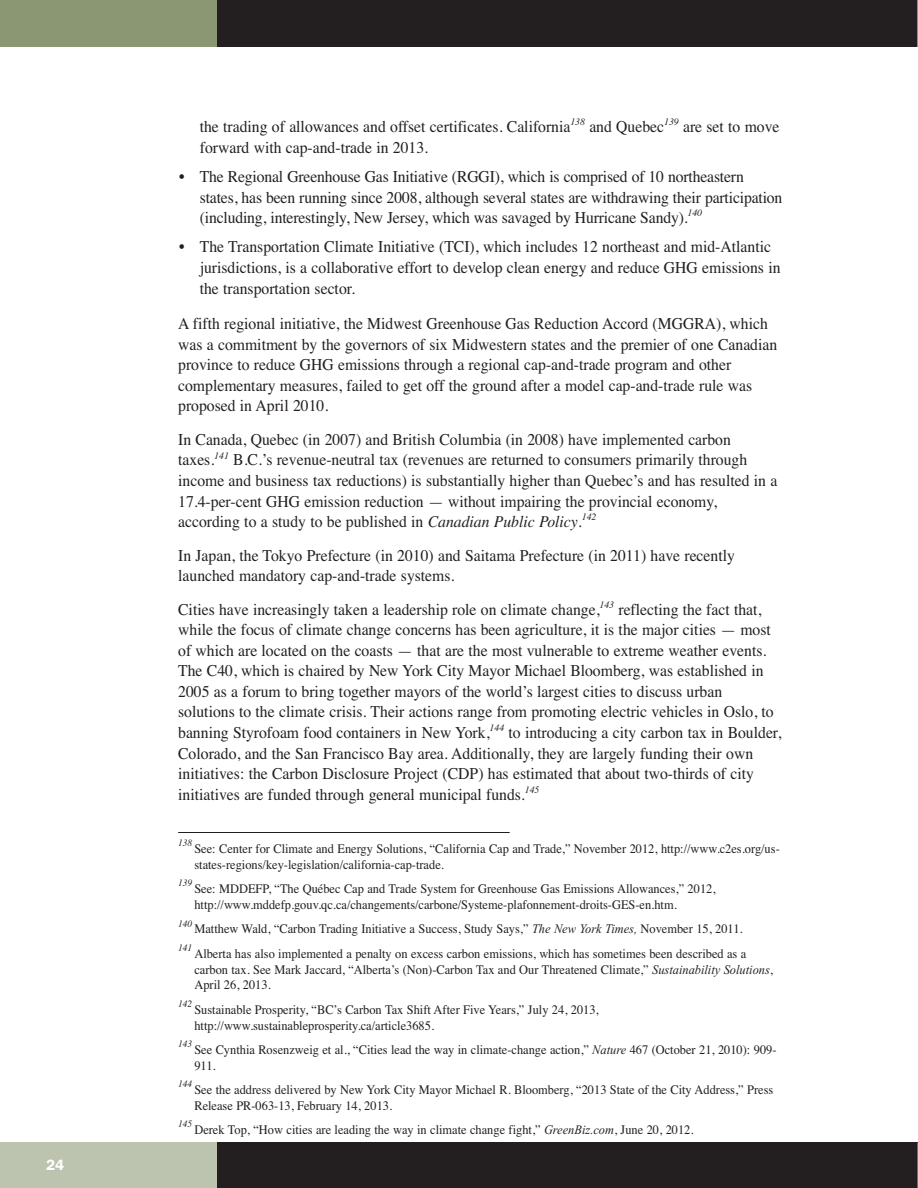
<style>
.page{position:relative;width:918px;height:1188px;background:#fff}
.page>*{position:absolute;margin:0;border:0;box-sizing:border-box;transform-origin:0 0}
.t1{font:16.5px/20.5px "Times";color:#231f20;scale:.95 1}
.t2{font:600 15px "Franklin Gothic";color:#fff}
.t3{font:13.05px/15.8px "Times";color:#231f20;scale:.95 1}
.t4{font:italic 9.75px "Times";color:#231f20;scale:.95 1}
.s1{font-style:italic}
.s2{font-family:"Times New Roman";font-style:italic}
</style>
<div class="page">
<div style="left:217px;top:0;width:701px;height:47px;background:#231f20"></div>
<div style="left:0;top:0;width:217px;height:47px;background:#8a9772"></div>
<hr style="left:178px;top:832px;width:332px;height:1px;background:#231f20">
<div style="left:217px;top:1143px;width:701px;height:45px;background:#231f20"></div>
<div style="left:0;top:1143px;width:217px;height:45px;background:#bcc3ae"></div>
<p class="t2" style="left:46px;top:1160px;width:19px">24</p>
<p class="t1" style="left:200px;top:118px;width:612px">the trading of allowances and offset certificates. California<sup>138</sup> and Quebec<sup>139</sup> are set to move forward with cap-and-trade in 2013.</p>
<p class="t1" style="left:200px;top:168px;width:615px;text-indent:-21px">• The Regional Greenhouse Gas Initiative (RGGI), which is comprised of 10 northeastern states, has been running since 2008, although several states are withdrawing their participation (including, interestingly, New Jersey, which was savaged by Hurricane Sandy).<sup>140</sup></p>
<p class="t1" style="left:200px;top:238px;width:613px;text-indent:-21px">• The Transportation Climate Initiative (TCI), which includes 12 northeast and mid-Atlantic jurisdictions, is a collaborative effort to develop clean energy and reduce GHG emissions in the transportation sector.</p>
<p class="t1" style="left:178px;top:315px;width:632px">A fifth regional initiative, the Midwest Greenhouse Gas Reduction Accord (MGGRA), which was a commitment by the governors of six Midwestern states and the premier of one Canadian province to reduce GHG emissions through a regional cap-and-trade program and other complementary measures, failed to get off the ground after a model cap-and-trade rule was proposed in April 2010.</p>
<p class="t1" style="left:178px;top:431px;width:632px">In Canada, Quebec (in 2007) and British Columbia (in 2008) have implemented carbon taxes.<sup>141</sup> B.C.’s revenue-neutral tax (revenues are returned to consumers primarily through income and business tax reductions) is substantially higher than Quebec’s and has resulted in a 17.4-per-cent GHG emission reduction — without impairing the provincial economy, according to a study to be published in <span class="s1">Canadian Public Policy</span>.<sup>142</sup></p>
<p class="t1" style="left:178px;top:546px;width:588px">In Japan, the Tokyo Prefecture (in 2010) and Saitama Prefecture (in 2011) have recently launched mandatory cap-and-trade systems.</p>
<p class="t1" style="left:178px;top:600px;width:637px">Cities have increasingly taken a leadership role on climate change,<sup>143</sup> reflecting the fact that, while the focus of climate change concerns has been agriculture, it is the major cities — most of which are located on the coasts — that are the most vulnerable to extreme weather events.<br>The C40, which is chaired by New York City Mayor Michael Bloomberg, was established in 2005 as a forum to bring together mayors of the world’s largest cities to discuss urban solutions to the climate crisis. Their actions range from promoting electric vehicles in Oslo, to banning Styrofoam food containers in New York,<sup>144</sup> to introducing a city carbon tax in Boulder, Colorado, and the San Francisco Bay area. Additionally, they are largely funding their own initiatives: the Carbon Disclosure Project (CDP) has estimated that about two-thirds of city initiatives are funded through general municipal funds.<sup>145</sup></p>
<p class="t4" style="left:178px;top:839px;width:16px">138</p>
<p class="t3" style="left:194px;top:842px;width:618px">See: Center for Climate and Energy Solutions, “California Cap and Trade,” November 2012, http://www.c2es.org/us&shy;states-regions/key-legislation/california-cap-trade.</p>
<p class="t4" style="left:178px;top:880px;width:16px">139</p>
<p class="t3" style="left:194px;top:882px;width:550px">See: MDDEFP, “The Québec Cap and Trade System for Greenhouse Gas Emissions Allowances,” 2012, http://www.mddefp.gouv.qc.ca/changements/carbone/Systeme-plafonnement-droits-GES-en.htm.</p>
<p class="t4" style="left:178px;top:920px;width:16px">140</p>
<p class="t3" style="left:194px;top:922px;width:579px">Matthew Wald, “Carbon Trading Initiative a Success, Study Says,” <span class="s2">The New York Times,</span> November 15, 2011.</p>
<p class="t4" style="left:178px;top:944px;width:16px">141</p>
<p class="t3" style="left:194px;top:947px;width:611px">Alberta has also implemented a penalty on excess carbon emissions, which has sometimes been described as a carbon tax. See Mark Jaccard, “Alberta’s (Non)-Carbon Tax and Our Threatened Climate,” <span class="s2">Sustainability Solutions</span>,<br>April 26, 2013.</p>
<p class="t4" style="left:178px;top:1000px;width:16px">142</p>
<p class="t3" style="left:194px;top:1003px;width:427px">Sustainable Prosperity, “BC’s Carbon Tax Shift After Five Years,” July 24, 2013, http://www.sustainableprosperity.ca/article3685.</p>
<p class="t4" style="left:178px;top:1040px;width:16px">143</p>
<p class="t3" style="left:194px;top:1043px;width:614px">See Cynthia Rosenzweig et al., “Cities lead the way in climate-change action,” <span class="s2">Nature</span> 467 (October 21, 2010): 909-<br>911.</p>
<p class="t4" style="left:178px;top:1080px;width:16px">144</p>
<p class="t3" style="left:194px;top:1083px;width:611px">See the address delivered by New York City Mayor Michael R. Bloomberg, “2013 State of the City Address,” Press<br>Release PR-063-13, February 14, 2013.</p>
<p class="t4" style="left:178px;top:1120px;width:16px">145</p>
<p class="t3" style="left:194px;top:1123px;width:527px">Derek Top, “How cities are leading the way in climate change fight,” <span class="s2">GreenBiz.com</span>, June 20, 2012.</p>
</div>
